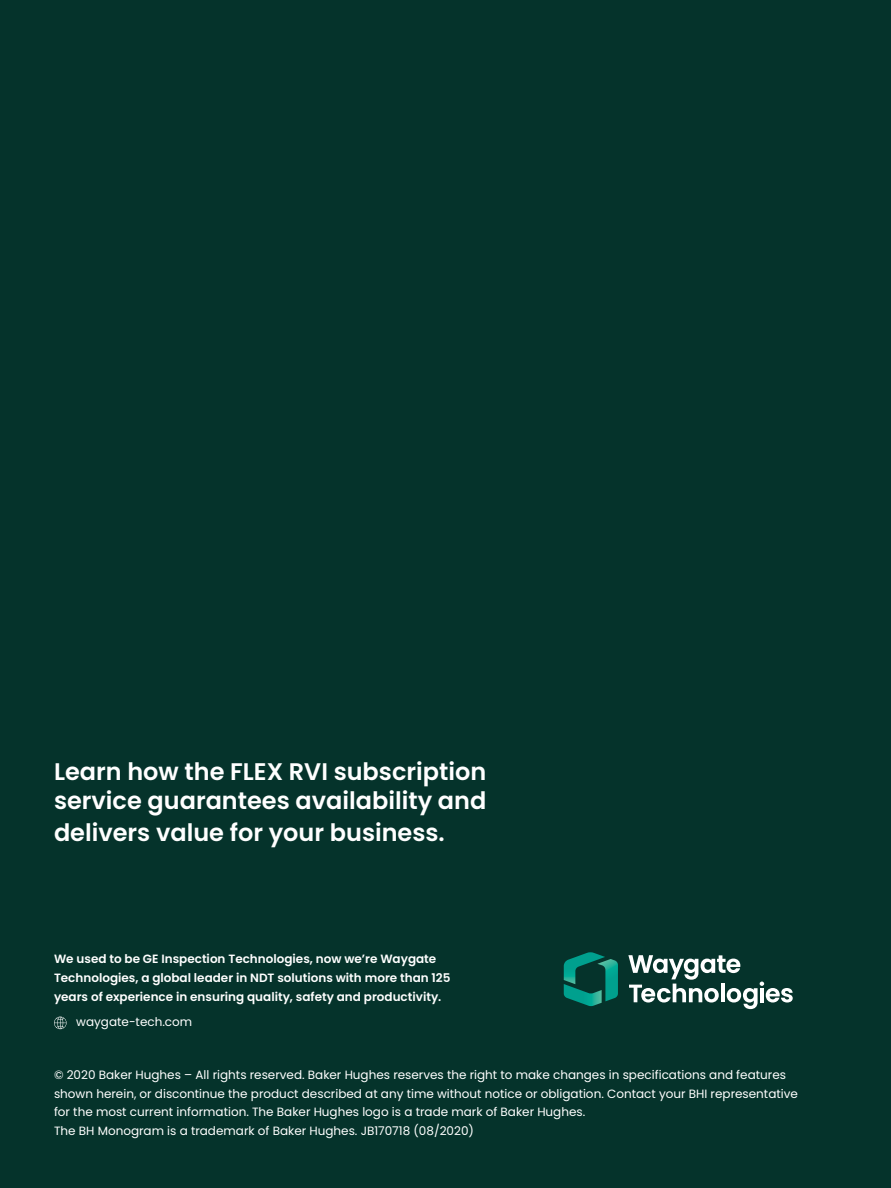
<style>
.page{position:relative;width:891px;height:1188px;background:#05332b}
.page>*{position:absolute;margin:0;border:0;box-sizing:border-box;transform-origin:0 0}
.t1{font:600 24px/28.8px "Poppins";color:#fff}
.t2{font:12px/18.8px "Poppins";color:#fff}
.t3{font:600 12px/18.8px "Poppins";color:#fff}
</style>
<div class="page">
<svg style="left:564px;top:952px;width:54px;height:54px"></svg>
<svg style="left:628px;top:955px;width:165px;height:54px"></svg>
<svg style="left:54px;top:1017px;width:13px;height:12px"></svg>
<h1 class="t1" style="left:54px;top:758px;width:434px">Learn how the FLEX RVI subscription service guarantees availability and</h1>
<h1 class="t1" style="left:54px;top:819px;width:392px">delivers value for your business.</h1>
<p class="t3" style="left:54px;top:950px;width:398px">We used to be GE Inspection Technologies, now we’re Waygate<br>Technologies, a global leader in NDT solutions with more than 125 years of experience in ensuring quality, safety and productivity.</p>
<p class="t2" style="left:76px;top:1013px;width:117px">waygate-tech.com</p>
<p class="t2" style="left:54px;top:1065px;width:745px">© 2020 Baker Hughes – All rights reserved. Baker Hughes reserves the right to make changes in specifications and features shown herein, or discontinue the product described at any time without notice or obligation. Contact your BHI representative for the most current information. The Baker Hughes logo is a trade mark of Baker Hughes.<br>The BH Monogram is a trademark of Baker Hughes. JB170718 (08/2020)</p>
</div>
